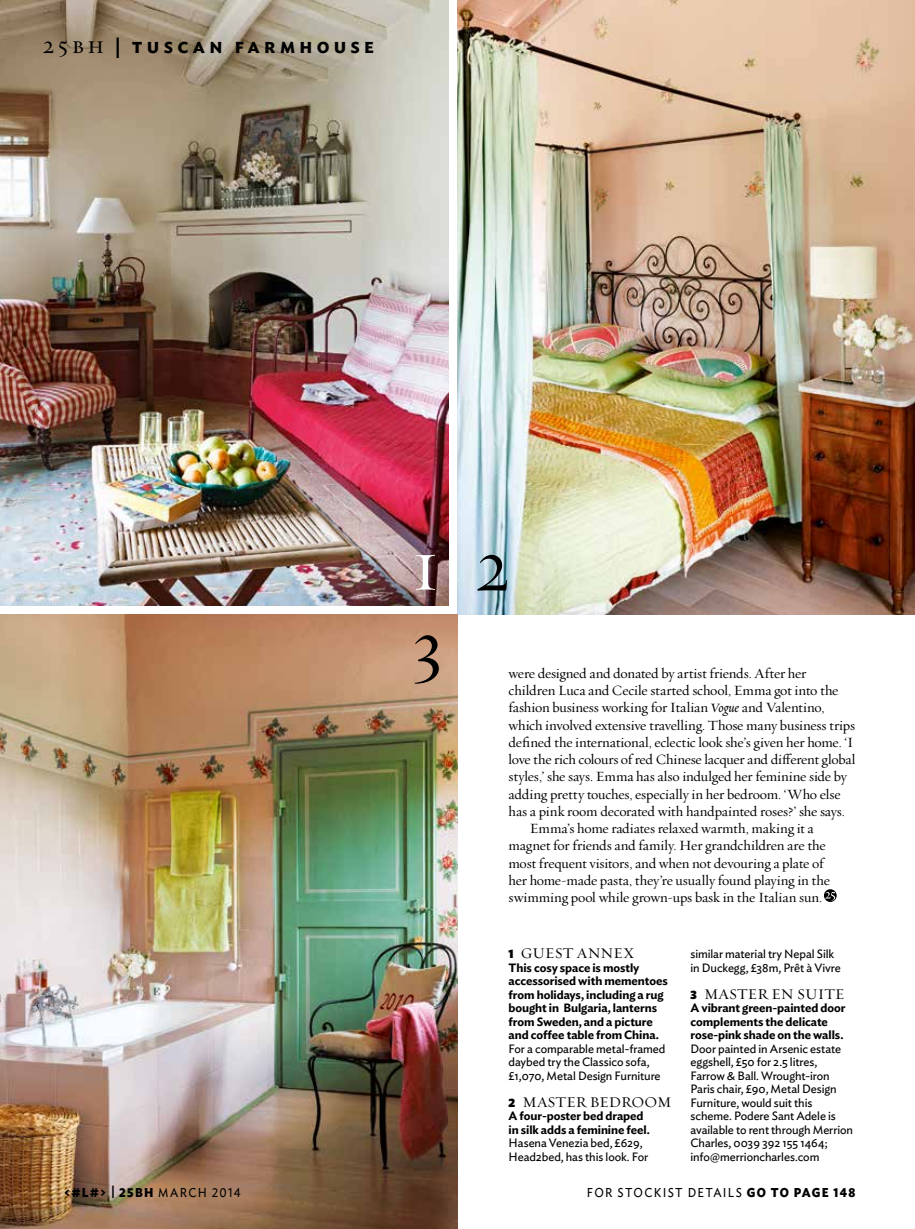
<style>
.page{position:relative;width:915px;height:1229px;background:#fff}
.page>*{position:absolute;margin:0;border:0;box-sizing:border-box;transform-origin:0 0}
.t1{font:75px "Requiem Display";color:#fff}
.t2{font:75px "Requiem Display";color:#000}
.t3{font:600 21px "Ideal Sans";letter-spacing:.2em;color:#000}
.t4{font:15px "Requiem Text";letter-spacing:.14em;color:#000}
.t5{font:14.25px "Requiem Text";letter-spacing:-.015em;color:#000}
.t6{font:700 12.75px "Ideal Sans";letter-spacing:.115em;color:#000;scale:.92 1}
.t7{font:12.75px "Ideal Sans";color:#000;scale:.92 1}
.t8{font:12px/13.5px "Ideal Sans";letter-spacing:-.01em;color:#000}
.t9{font:600 12px/13.5px "Ideal Sans";letter-spacing:-.005em;color:#000}
.s1{font-family:"Requiem Text";font-weight:400;font-size:24px}
.s2{font-weight:400}
.s3{color:#000}
.s4{font-style:italic}
.s5{font-family:"Ideal Sans";font-weight:900;font-size:12px}
</style>
<div class="page">
<img style="left:457px;top:0;width:457px;height:614px">
<img style="left:0;top:614px;width:457px;height:615px">
<img style="left:0;top:0;width:449px;height:606px">
<svg style="left:823px;top:889px;width:13px;height:13px"></svg>
<svg style="left:824px;top:891px;width:10px;height:10px"></svg>
<h2 class="t3" style="left:43px;top:30px;width:333px"><span class="s1">25bh</span> | tuscan farmhouse</h2>
<p class="t6" style="left:64px;top:1182px;width:114px">&lt;#L#&gt; | 25BH <span class="s2">march</span></p>
<p class="t7" style="left:212px;top:1182px;width:33px">2014</p>
<h1 class="t1" style="left:411px;top:512px;width:100px">1 <span class="s3">2</span></h1>
<h1 class="t2" style="left:412px;top:593px;width:32px">3</h1>
<p class="t5" style="left:508px;top:663px;width:299px">were designed and donated by artist friends. After her</p>
<p class="t5" style="left:508px;top:680px;width:331px">children Luca and Cecile started school, Emma got into the</p>
<p class="t5" style="left:508px;top:697px;width:317px">fashion business working for Italian <span class="s4">Vogue</span> and Valentino,</p>
<p class="t5" style="left:508px;top:715px;width:348px">which involved extensive travelling. Those many business trips</p>
<p class="t5" style="left:508px;top:732px;width:344px">defined the international, eclectic look she’s given her home. ‘I</p>
<p class="t5" style="left:508px;top:749px;width:348px">love the rich colours of red Chinese lacquer and different global</p>
<p class="t5" style="left:508px;top:766px;width:340px">styles,’ she says. Emma has also indulged her feminine side by</p>
<p class="t5" style="left:508px;top:784px;width:333px">adding pretty touches, especially in her bedroom. ‘Who else</p>
<p class="t5" style="left:508px;top:801px;width:338px">has a pink room decorated with handpainted roses?’ she says.</p>
<p class="t5" style="left:529px;top:818px;width:285px">Emma’s home radiates relaxed warmth, making it a</p>
<p class="t5" style="left:508px;top:835px;width:318px">magnet for friends and family. Her grandchildren are the</p>
<p class="t5" style="left:508px;top:853px;width:316px">most frequent visitors, and when not devouring a plate of</p>
<p class="t5" style="left:508px;top:870px;width:323px">her home-made pasta, they’re usually found playing in the</p>
<p class="t5" style="left:508px;top:887px;width:315px">swimming pool while grown-ups bask in the Italian sun.</p>
<p class="t4" style="left:508px;top:942px;width:127px"><span class="s5">1</span> gue st annex</p>
<p class="t9" style="left:508px;top:960px;width:161px">This cosy space is mostly accessorised with mementoes from holidays, including a rug bought in Bulgaria, lanterns from Sweden, and a picture and coffee table from China.</p>
<p class="t8" style="left:508px;top:1041px;width:158px">For a comparable metal-framed daybed try the Classico sofa, £1,070, Metal Design Furniture</p>
<p class="t4" style="left:508px;top:1091px;width:162px"><span class="s5">2</span> Maste r Bedroom</p>
<p class="t9" style="left:508px;top:1108px;width:143px">A four-poster bed draped in silk adds a feminine feel.</p>
<p class="t8" style="left:508px;top:1135px;width:141px">Hasena Venezia bed, £629,<br>Head2bed, has this look. For</p>
<p class="t8" style="left:690px;top:946px;width:152px">similar material try Nepal Silk in Duckegg, £38m, Prêt à Vivre</p>
<p class="t4" style="left:690px;top:983px;width:153px"><span class="s5">3</span> master en suite</p>
<p class="t9" style="left:690px;top:1000px;width:156px">A vibrant green-painted door complements the delicate rose-pink shade on the walls.</p>
<p class="t8" style="left:690px;top:1041px;width:164px">Door painted in Arsenic estate eggshell, £50 for 2.5 litres,<br>Farrow &amp; Ball. Wrought-iron<br>Paris chair, £90, Metal Design<br>Furniture, would suit this scheme. Podere Sant Adele is available to rent through Merrion<br>Charles, 0039 392 155 1464; info@merrioncharles.com</p>
<p class="t7" style="left:586px;top:1182px;width:10px">for</p>
<p class="t7" style="left:617px;top:1182px;width:10px">stockist</p>
<p class="t7" style="left:687px;top:1182px;width:10px">details</p>
<p class="t6" style="left:746px;top:1182px;width:62px">GOTOPAGE</p>
<p class="t6" style="left:833px;top:1182px;width:25px">148</p>
</div>
